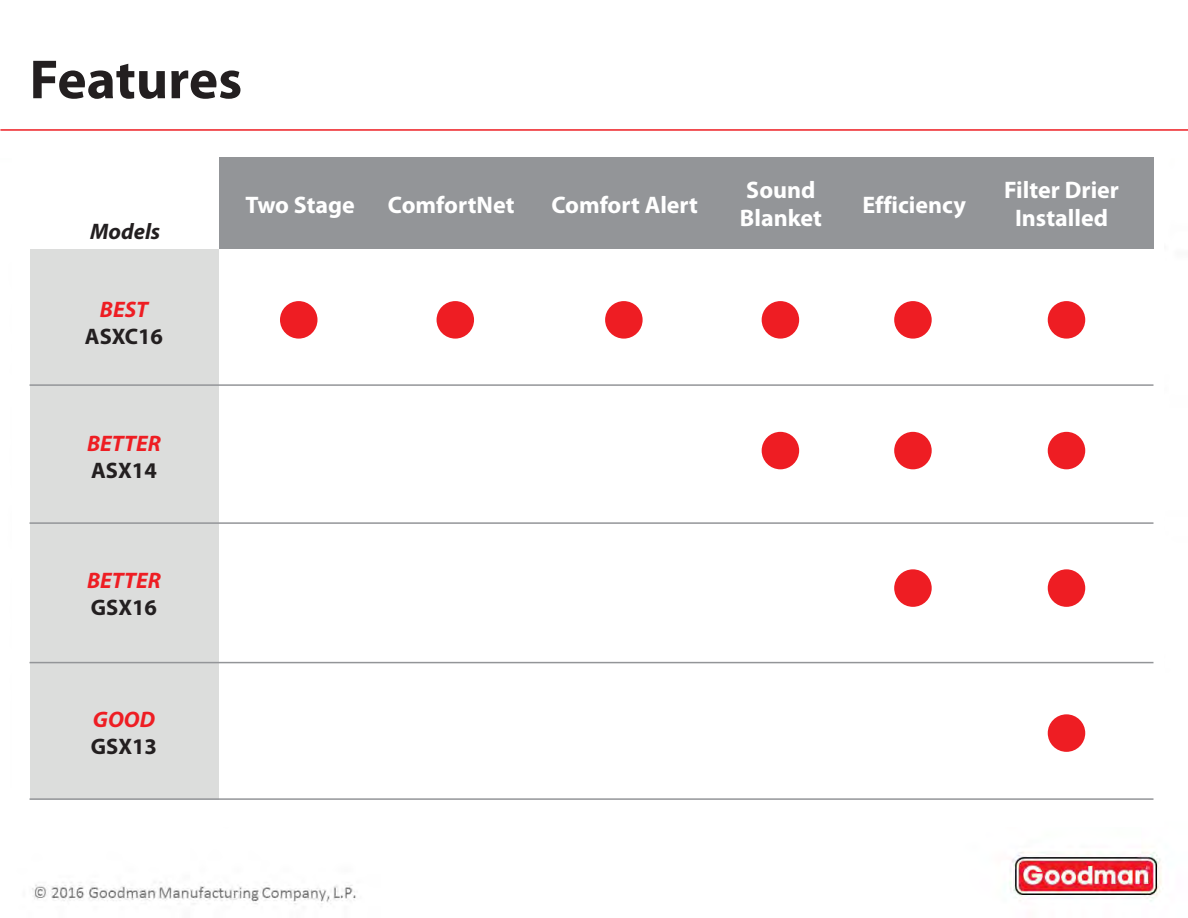
<style>
.page{position:relative;width:1188px;height:918px;background:#fff}
.page>*{position:absolute;margin:0;border:0;box-sizing:border-box;transform-origin:0 0}
.t1{font:700 55.5px "Myriad Pro";color:#231f20}
.t2{font:700 24px/28.8px "Myriad Pro";color:#fff}
.t3{font:700 22.5px "Myriad Pro";color:#231f20}
.t4{font:italic 700 22.5px "Myriad Pro";color:#ee1d23}
.t5{font:italic 700 22.5px "Myriad Pro";color:#231f20}
</style>
<div class="page">
<img style="left:32px;top:851px;width:1130px;height:54px">
<hr style="left:0;top:129px;width:1188px;height:2px;background:#ee1d23">
<div style="left:30px;top:249px;width:189px;height:550px;background:#dcdddc"></div>
<hr style="left:30px;top:384px;width:1123px;height:2px;background:#939598">
<hr style="left:30px;top:522px;width:1123px;height:2px;background:#939598">
<hr style="left:30px;top:662px;width:1123px;height:1px;background:#939598">
<hr style="left:30px;top:798px;width:1123px;height:2px;background:#939598">
<div style="left:219px;top:158px;width:935px;height:91px;background:#939598"></div>
<div style="left:280px;top:301px;width:37px;height:38px;background:#ee1d23;border-radius:50%"></div>
<div style="left:437px;top:301px;width:37px;height:38px;background:#ee1d23;border-radius:50%"></div>
<div style="left:605px;top:301px;width:38px;height:38px;background:#ee1d23;border-radius:50%"></div>
<div style="left:762px;top:301px;width:37px;height:38px;background:#ee1d23;border-radius:50%"></div>
<div style="left:1048px;top:301px;width:37px;height:38px;background:#ee1d23;border-radius:50%"></div>
<div style="left:894px;top:301px;width:38px;height:38px;background:#ee1d23;border-radius:50%"></div>
<div style="left:762px;top:432px;width:37px;height:37px;background:#ee1d23;border-radius:50%"></div>
<div style="left:1048px;top:432px;width:37px;height:37px;background:#ee1d23;border-radius:50%"></div>
<div style="left:894px;top:432px;width:38px;height:37px;background:#ee1d23;border-radius:50%"></div>
<div style="left:1048px;top:569px;width:37px;height:38px;background:#ee1d23;border-radius:50%"></div>
<div style="left:894px;top:569px;width:38px;height:38px;background:#ee1d23;border-radius:50%"></div>
<div style="left:1048px;top:714px;width:37px;height:38px;background:#ee1d23;border-radius:50%"></div>
<h1 class="t1" style="left:30px;top:48px;width:214px">Features</h1>
<p class="t5" style="left:90px;top:219px;width:72px">Models</p>
<p class="t4" style="left:100px;top:297px;width:50px">BEST</p>
<p class="t3" style="left:85px;top:324px;width:80px">ASXC16</p>
<p class="t4" style="left:87px;top:431px;width:75px">BETTER</p>
<p class="t3" style="left:91px;top:457px;width:67px">ASX14</p>
<p class="t4" style="left:87px;top:568px;width:75px">BETTER</p>
<p class="t3" style="left:91px;top:595px;width:68px">GSX16</p>
<p class="t4" style="left:93px;top:707px;width:64px">GOOD</p>
<p class="t3" style="left:91px;top:734px;width:68px">GSX13</p>
<p class="t2" style="left:740px;top:175px;width:83px">Sound<br>Blanket</p>
<p class="t2" style="left:1004px;top:175px;width:116px;text-align:center">Filter Drier<br>Installed</p>
<p class="t2" style="left:245px;top:190px;width:111px">Two Stage</p>
<p class="t2" style="left:388px;top:190px;width:128px">ComfortNet</p>
<p class="t2" style="left:551px;top:190px;width:148px">Comfort Alert</p>
<p class="t2" style="left:862px;top:190px;width:105px">Efficiency</p>
</div>
